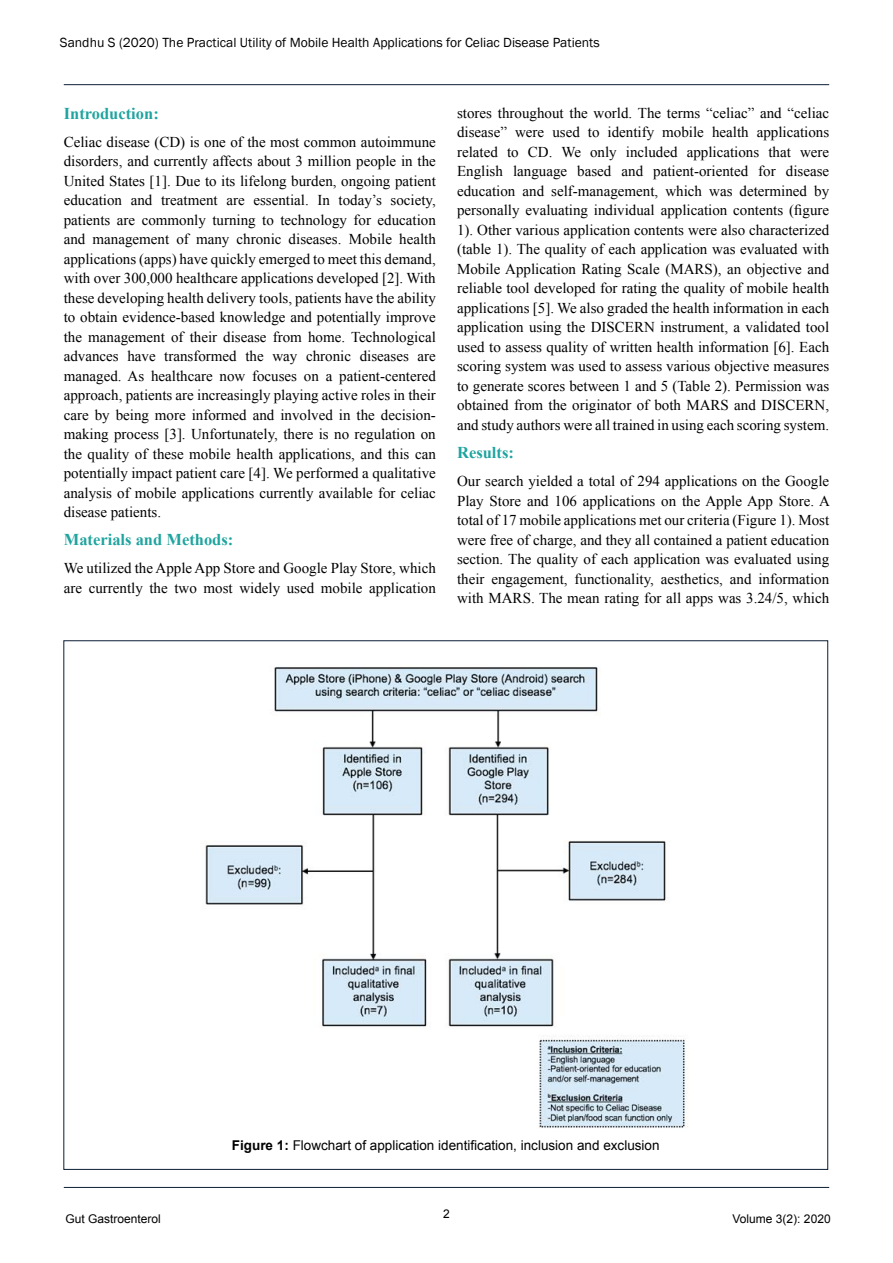
<style>
.page{position:relative;width:893px;height:1263px;background:#fff}
.page>*{position:absolute;margin:0;border:0;box-sizing:border-box;transform-origin:0 0}
.t1{font:700 16.5px "Times New Roman";color:#20a49f}
.t2{font:15px/19.5px "Times New Roman";color:#000;text-align:justify}
.t3{font:13.65px "Franklin Gothic";color:#000}
.t4{font:13.5px "Arial";color:#000}
.t5{font:12px "Arial";color:#000}
.s1{font-weight:700}
</style>
<div class="page">
<hr style="left:64px;top:84px;width:765px;height:1px;background:#0c1e35">
<hr style="left:64px;top:1187px;width:765px;height:1px;background:#0c1e35">
<img style="left:205px;top:667px;width:483px;height:461px">
<p class="t3" style="left:60px;top:34px;width:541px">Sandhu S (2020) The Practical Utility of Mobile Health Applications for Celiac Disease Patients</p>
<p class="t1" style="left:64px;top:102px;width:97px">Introduction:</p>
<p class="t2" style="left:64px;top:132px;width:374px">Celiac disease (CD) is one of the most common autoimmune disorders, and currently affects about 3 million people in the United States [1]. Due to its lifelong burden, ongoing patient education and treatment are essential. In today’s society, patients are commonly turning to technology for education and management of many chronic diseases. Mobile health applications (apps) have quickly emerged to meet this demand, with over 300,000 healthcare applications developed [2]. With these developing health delivery tools, patients have the ability to obtain evidence-based knowledge and potentially improve the management of their disease from home. Technological advances have transformed the way chronic diseases are managed. As healthcare now focuses on a patient-centered approach, patients are increasingly playing active roles in their care by being more informed and involved in the decision&shy;making process [3]. Unfortunately, there is no regulation on the quality of these mobile health applications, and this can potentially impact patient care [4]. We performed a qualitative analysis of mobile applications currently available for celiac disease patients.</p>
<p class="t1" style="left:64px;top:528px;width:171px">Materials and Methods:</p>
<p class="t2" style="left:64px;top:558px;width:374px">We utilized the Apple App Store and Google Play Store, which are currently the two most widely used mobile application</p>
<p class="t2" style="left:457px;top:103px;width:374px">stores throughout the world. The terms “celiac” and “celiac disease” were used to identify mobile health applications related to CD. We only included applications that were English language based and patient-oriented for disease education and self-management, which was determined by personally evaluating individual application contents (figure 1). Other various application contents were also characterized (table 1). The quality of each application was evaluated with Mobile Application Rating Scale (MARS), an objective and reliable tool developed for rating the quality of mobile health applications [5]. We also graded the health information in each application using the DISCERN instrument, a validated tool used to assess quality of written health information [6]. Each scoring system was used to assess various objective measures to generate scores between 1 and 5 (Table 2). Permission was obtained from the originator of both MARS and DISCERN, and study authors were all trained in using each scoring system.</p>
<p class="t1" style="left:457px;top:441px;width:58px">Results:</p>
<p class="t2" style="left:457px;top:471px;width:374px">Our search yielded a total of 294 applications on the Google Play Store and 106 applications on the Apple App Store. A total of 17 mobile applications met our criteria (Figure 1). Most were free of charge, and they all contained a patient education section. The quality of each application was evaluated using their engagement, functionality, aesthetics, and information with MARS. The mean rating for all apps was 3.24/5, which</p>
<p class="t4" style="left:232px;top:1137px;width:429px"><span class="s1">Figure 1:</span> Flowchart of application identification, inclusion and exclusion</p>
<p class="t5" style="left:443px;top:1206px;width:8px">2</p>
<p class="t5" style="left:65px;top:1210px;width:97px">Gut Gastroenterol</p>
<p class="t5" style="left:733px;top:1210px;width:100px">Volume 3(2): 2020</p>
</div>
